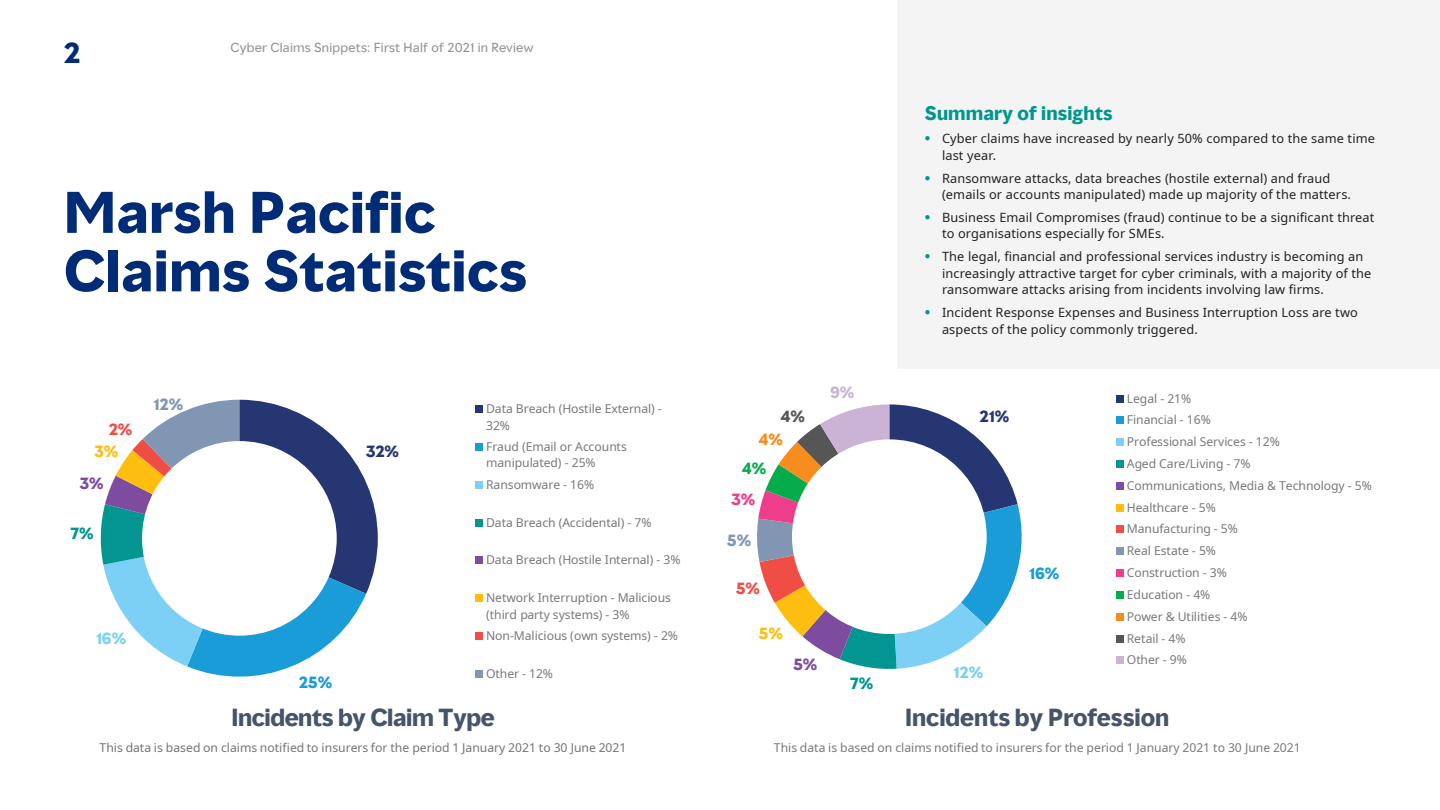
<style>
.page{position:relative;width:1440px;height:810px;background:#fff}
.page>*{position:absolute;margin:0;border:0;box-sizing:border-box;transform-origin:0 0}
.t1{font:700 54px/58.5px "MMC Display";letter-spacing:.01em;color:#002c77}
.t2{font:700 27px "MMC Display";color:#002c77}
.t3{font:700 22.65px "MMC Display";letter-spacing:-.015em;color:#45546a}
.t4{font:700 18px "MMC Display";letter-spacing:.01em;color:#00968f}
.t5{font:700 15.15px "MMC Display";color:#253672}
.t6{font:700 15.15px "MMC Display";color:#199cd8}
.t7{font:700 15.15px "MMC Display";color:#7dd0f5}
.t8{font:700 15.15px "MMC Display";color:#8096b2}
.t9{font:700 15.15px "MMC Display";color:#039690}
.t10{font:700 15.15px "MMC Display";color:#7e4c9e}
.t11{font:700 15.15px "MMC Display";color:#febe10}
.t12{font:700 15.15px "MMC Display";color:#f04e45}
.t13{font:700 15.15px "MMC Display";color:#ee3e8b}
.t14{font:700 15.15px "MMC Display";color:#06ac4b}
.t15{font:700 15.15px "MMC Display";color:#f78c1f}
.t16{font:700 15.15px "MMC Display";color:#565656}
.t17{font:700 15.15px "MMC Display";color:#cbb3d6}
.t18{font:12.75px/16.5px "Noto Sans";letter-spacing:.01em;color:#202020}
.t19{font:12.15px/21.8px "Noto Sans";letter-spacing:-.005em;color:#77787b}
.t20{font:12.15px "Noto Sans";color:#777272}
.t21{font:12px "MMC Display";letter-spacing:.02em;color:#949494}
.s1{font-family:"MMC Display";font-weight:700;color:#00968f}
</style>
<div class="page">
<div style="left:897px;top:0;width:542px;height:368px;background:#f4f4f4"></div>
<svg style="left:100px;top:400px;width:278px;height:277px"></svg>
<div style="left:475px;top:406px;width:8px;height:7px;background:#253672"></div>
<div style="left:475px;top:443px;width:8px;height:8px;background:#199cd8"></div>
<div style="left:475px;top:481px;width:8px;height:8px;background:#7dd0f5"></div>
<div style="left:475px;top:519px;width:8px;height:7px;background:#039690"></div>
<div style="left:475px;top:557px;width:8px;height:7px;background:#7e4c9e"></div>
<div style="left:475px;top:594px;width:8px;height:8px;background:#febe10"></div>
<div style="left:475px;top:632px;width:8px;height:8px;background:#f04e45"></div>
<div style="left:475px;top:670px;width:8px;height:7px;background:#8096b2"></div>
<svg style="left:757px;top:404px;width:265px;height:265px"></svg>
<div style="left:1116px;top:395px;width:7px;height:7px;background:#253672"></div>
<div style="left:1116px;top:417px;width:7px;height:7px;background:#199cd8"></div>
<div style="left:1116px;top:439px;width:7px;height:7px;background:#7dd0f5"></div>
<div style="left:1116px;top:460px;width:7px;height:8px;background:#039690"></div>
<div style="left:1116px;top:482px;width:7px;height:8px;background:#7e4c9e"></div>
<div style="left:1116px;top:504px;width:7px;height:7px;background:#febe10"></div>
<div style="left:1116px;top:526px;width:7px;height:7px;background:#f04e45"></div>
<div style="left:1116px;top:548px;width:7px;height:7px;background:#8096b2"></div>
<div style="left:1116px;top:569px;width:7px;height:8px;background:#ee3e8b"></div>
<div style="left:1116px;top:591px;width:7px;height:8px;background:#06ac4b"></div>
<div style="left:1116px;top:613px;width:7px;height:7px;background:#f78c1f"></div>
<div style="left:1116px;top:635px;width:7px;height:7px;background:#565656"></div>
<div style="left:1116px;top:657px;width:7px;height:7px;background:#cbb3d6"></div>
<div style="left:142px;top:441px;width:195px;height:195px;background:#fff;border-radius:50%"></div>
<div style="left:792px;top:439px;width:194px;height:195px;background:#fff;border-radius:50%"></div>
<h2 class="t2" style="left:64px;top:35px;width:18px">2</h2>
<p class="t21" style="left:230px;top:39px;width:305px">Cyber Claims Snippets: First Half of 2021 in Review</p>
<h1 class="t1" style="left:64px;top:184px;width:464px">Marsh Pacific<br>Claims Statistics</h1>
<p class="t12" style="left:109px;top:420px;width:25px">2%</p>
<p class="t11" style="left:94px;top:442px;width:26px">3%</p>
<p class="t10" style="left:80px;top:473px;width:26px">3%</p>
<p class="t9" style="left:70px;top:523px;width:25px">7%</p>
<p class="t8" style="left:153px;top:394px;width:31px">12%</p>
<p class="t7" style="left:96px;top:629px;width:32px">16%</p>
<p class="t5" style="left:366px;top:442px;width:35px">32%</p>
<p class="t6" style="left:299px;top:673px;width:35px">25%</p>
<p class="t19" style="left:486px;top:401px;width:177px;line-height:16.5px">Data Breach (Hostile External) -<br>32%</p>
<p class="t19" style="left:486px;top:439px;width:142px;line-height:16.5px">Fraud (Email or Accounts manipulated) - 25%</p>
<p class="t19" style="left:486px;top:474px;width:109px">Ransomware - 16%</p>
<p class="t19" style="left:486px;top:512px;width:167px">Data Breach (Accidental) - 7%</p>
<p class="t19" style="left:486px;top:549px;width:196px">Data Breach (Hostile Internal) - 3%</p>
<p class="t19" style="left:486px;top:590px;width:186px;line-height:16.5px">Network Interruption - Malicious (third party systems) - 3%</p>
<p class="t19" style="left:486px;top:625px;width:193px">Non-Malicious (own systems) - 2%</p>
<p class="t19" style="left:486px;top:663px;width:68px">Other - 12%</p>
<h3 class="t3" style="left:231px;top:702px;width:265px">Incidents by Claim Type</h3>
<p class="t20" style="left:99px;top:739px;width:528px">This data is based on claims notified to insurers for the period 1 January 2021 to 30 June 2021</p>
<p class="t16" style="left:780px;top:406px;width:26px">4%</p>
<p class="t15" style="left:758px;top:429px;width:26px">4%</p>
<p class="t14" style="left:742px;top:458px;width:26px">4%</p>
<p class="t13" style="left:731px;top:490px;width:26px">3%</p>
<p class="t8" style="left:727px;top:530px;width:26px">5%</p>
<p class="t17" style="left:830px;top:383px;width:26px">9%</p>
<p class="t12" style="left:735px;top:579px;width:26px">5%</p>
<p class="t11" style="left:758px;top:623px;width:26px">5%</p>
<p class="t10" style="left:793px;top:655px;width:26px">5%</p>
<p class="t9" style="left:850px;top:673px;width:25px">7%</p>
<h3 class="t4" style="left:925px;top:102px;width:189px">Summary of insights</h3>
<p class="t18" style="left:942px;top:131px;width:434px;text-indent:-17px"><span class="s1">•</span> Cyber claims have increased by nearly 50% compared to the same time last year.</p>
<p class="t18" style="left:942px;top:170px;width:410px;text-indent:-17px"><span class="s1">•</span> Ransomware attacks, data breaches (hostile external) and fraud (emails or accounts manipulated) made up majority of the matters.</p>
<p class="t18" style="left:942px;top:209px;width:434px;text-indent:-17px"><span class="s1">•</span> Business Email Compromises (fraud) continue to be a significant threat to organisations especially for SMEs.</p>
<p class="t18" style="left:942px;top:249px;width:431px;text-indent:-17px"><span class="s1">•</span> The legal, financial and professional services industry is becoming an increasingly attractive target for cyber criminals, with a majority of the ransomware attacks arising from incidents involving law firms.</p>
<p class="t18" style="left:942px;top:305px;width:417px;text-indent:-17px"><span class="s1">•</span> Incident Response Expenses and Business Interruption Loss are two aspects of the policy commonly triggered.</p>
<p class="t5" style="left:979px;top:406px;width:31px">21%</p>
<p class="t7" style="left:953px;top:662px;width:31px">12%</p>
<p class="t6" style="left:1028px;top:563px;width:32px">16%</p>
<p class="t19" style="left:1126px;top:388px;width:246px">Legal - 21%<br>Financial - 16%<br>Professional Services - 12%<br>Aged Care/Living - 7%<br>Communications, Media &amp; Technology - 5%<br>Healthcare - 5%<br>Manufacturing - 5%<br>Real Estate - 5%<br>Construction - 3%<br>Education - 4%<br>Power &amp; Utilities - 4%<br>Retail - 4%<br>Other - 9%</p>
<h3 class="t3" style="left:905px;top:702px;width:265px">Incidents by Profession</h3>
<p class="t19" style="left:773px;top:737px;width:528px">This data is based on claims notified to insurers for the period 1 January 2021 to 30 June 2021</p>
</div>
